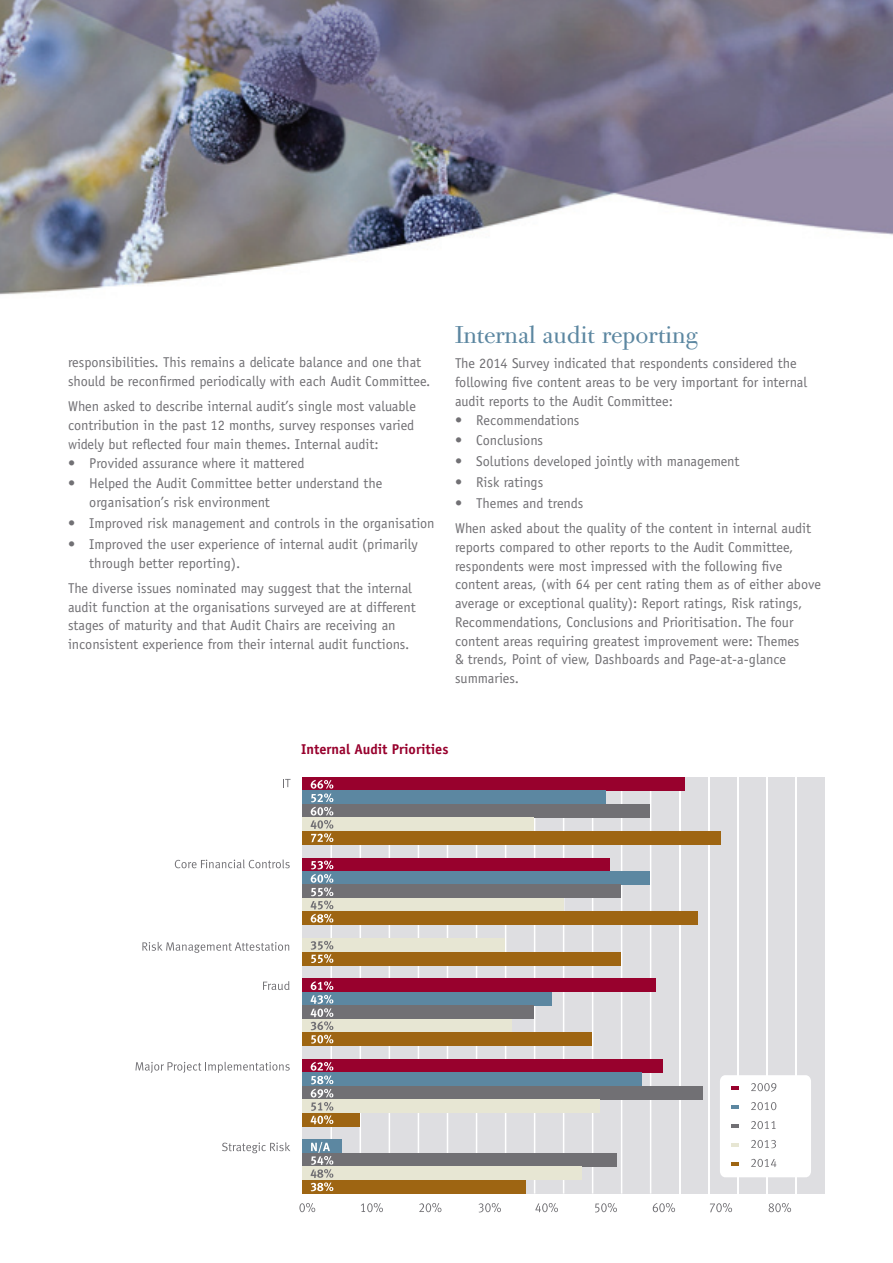
<style>
.page{position:relative;width:893px;height:1263px;background:#fff}
.page>*{position:absolute;margin:0;border:0;box-sizing:border-box;transform-origin:0 0}
.t1{font:24px "Bodoni Old Face BQ";color:#5c87a1}
.t2{font:14.25px/18.8px "Officina Sans";color:#717074}
.t3{font:700 14.25px "Officina Sans";color:#98012d}
</style>
<div class="page">
<img style="left:0;top:0;width:893px;height:295px">
<div style="left:302px;top:777px;width:523px;height:416px;background:#dedee1"></div>
<hr style="left:650px;top:777px;width:1px;height:416px;background:#fff">
<hr style="left:621px;top:777px;width:1px;height:416px;background:#fff">
<hr style="left:592px;top:777px;width:1px;height:416px;background:#fff">
<hr style="left:563px;top:777px;width:1px;height:416px;background:#fff">
<hr style="left:534px;top:777px;width:1px;height:416px;background:#fff">
<hr style="left:505px;top:777px;width:1px;height:416px;background:#fff">
<hr style="left:476px;top:777px;width:1px;height:416px;background:#fff">
<hr style="left:447px;top:777px;width:1px;height:416px;background:#fff">
<hr style="left:418px;top:777px;width:1px;height:416px;background:#fff">
<hr style="left:389px;top:777px;width:1px;height:416px;background:#fff">
<hr style="left:360px;top:777px;width:1px;height:416px;background:#fff">
<hr style="left:330px;top:777px;width:2px;height:416px;background:#fff">
<svg style="left:299px;top:1203px;width:16px;height:9px"></svg>
<svg style="left:361px;top:1203px;width:22px;height:9px"></svg>
<svg style="left:419px;top:1203px;width:22px;height:9px"></svg>
<svg style="left:479px;top:1203px;width:22px;height:9px"></svg>
<svg style="left:535px;top:1203px;width:23px;height:9px"></svg>
<svg style="left:595px;top:1203px;width:22px;height:9px"></svg>
<hr style="left:795px;top:777px;width:1px;height:416px;background:#fff">
<hr style="left:766px;top:777px;width:1px;height:416px;background:#fff">
<hr style="left:737px;top:777px;width:1px;height:416px;background:#fff">
<hr style="left:708px;top:777px;width:1px;height:416px;background:#fff">
<hr style="left:679px;top:777px;width:1px;height:416px;background:#fff">
<svg style="left:653px;top:1203px;width:22px;height:9px"></svg>
<svg style="left:710px;top:1203px;width:22px;height:9px"></svg>
<svg style="left:769px;top:1203px;width:22px;height:9px"></svg>
<svg style="left:720px;top:1075px;width:91px;height:102px;background:#f8f7f7"></svg>
<div style="left:302px;top:979px;width:354px;height:13px;background:#98012d"></div>
<div style="left:302px;top:992px;width:250px;height:13px;background:#5c87a1"></div>
<div style="left:302px;top:1005px;width:232px;height:14px;background:#717074"></div>
<div style="left:302px;top:1019px;width:210px;height:13px;background:#e7e6d3"></div>
<div style="left:302px;top:1032px;width:290px;height:14px;background:#9e6512"></div>
<svg style="left:311px;top:981px;width:22px;height:62px"></svg>
<svg style="left:263px;top:981px;width:26px;height:9px"></svg>
<div style="left:302px;top:1059px;width:360px;height:14px;background:#98012d"></div>
<div style="left:302px;top:1073px;width:340px;height:13px;background:#5c87a1"></div>
<div style="left:302px;top:1086px;width:400px;height:13px;background:#717074"></div>
<div style="left:302px;top:1099px;width:297px;height:14px;background:#e7e6d3"></div>
<div style="left:302px;top:1113px;width:58px;height:13px;background:#9e6512"></div>
<svg style="left:311px;top:1062px;width:22px;height:62px"></svg>
<svg style="left:135px;top:1062px;width:155px;height:11px"></svg>
<div style="left:302px;top:1140px;width:39px;height:13px;background:#5c87a1"></div>
<div style="left:302px;top:1153px;width:315px;height:13px;background:#717074"></div>
<div style="left:302px;top:1166px;width:279px;height:14px;background:#e7e6d3"></div>
<div style="left:302px;top:1180px;width:224px;height:13px;background:#9e6512"></div>
<svg style="left:311px;top:1142px;width:22px;height:49px"></svg>
<svg style="left:222px;top:1142px;width:68px;height:11px"></svg>
<div style="left:302px;top:938px;width:203px;height:14px;background:#e7e6d3"></div>
<div style="left:302px;top:952px;width:319px;height:13px;background:#9e6512"></div>
<svg style="left:311px;top:941px;width:22px;height:22px"></svg>
<svg style="left:142px;top:942px;width:147px;height:11px"></svg>
<div style="left:302px;top:858px;width:307px;height:13px;background:#98012d"></div>
<div style="left:302px;top:871px;width:348px;height:14px;background:#5c87a1"></div>
<div style="left:302px;top:885px;width:319px;height:13px;background:#717074"></div>
<div style="left:302px;top:898px;width:261px;height:13px;background:#e7e6d3"></div>
<div style="left:302px;top:911px;width:396px;height:14px;background:#9e6512"></div>
<svg style="left:311px;top:860px;width:22px;height:63px"></svg>
<svg style="left:175px;top:859px;width:115px;height:9px"></svg>
<div style="left:302px;top:777px;width:383px;height:14px;background:#98012d"></div>
<div style="left:302px;top:791px;width:303px;height:13px;background:#5c87a1"></div>
<div style="left:302px;top:804px;width:348px;height:13px;background:#717074"></div>
<div style="left:302px;top:817px;width:232px;height:14px;background:#e7e6d3"></div>
<div style="left:302px;top:831px;width:418px;height:13px;background:#9e6512"></div>
<svg style="left:311px;top:780px;width:22px;height:62px"></svg>
<svg style="left:283px;top:779px;width:8px;height:8px"></svg>
<p class="t2" style="left:68px;top:353px;width:364px">responsibilities. This remains a delicate balance and one that should be reconfirmed periodically with each Audit Committee.</p>
<p class="t2" style="left:68px;top:397px;width:349px;text-align:justify">When asked to describe internal audit’s single most valuable contribution in the past 12 months, survey responses varied widely but reflected four main themes. Internal audit:</p>
<p class="t2" style="left:68px;top:453px;width:238px">• Provided assurance where it mattered</p>
<p class="t2" style="left:89px;top:474px;width:295px;text-indent:-21px">• Helped the Audit Committee better understand the organisation’s risk environment</p>
<p class="t2" style="left:68px;top:514px;width:368px">• Improved risk management and controls in the organisation</p>
<p class="t2" style="left:89px;top:535px;width:330px;text-indent:-21px">• Improved the user experience of internal audit (primarily through better reporting).</p>
<p class="t2" style="left:68px;top:579px;width:349px">The diverse issues nominated may suggest that the internal audit function at the organisations surveyed are at different stages of maturity and that Audit Chairs are receiving an inconsistent experience from their internal audit functions.</p>
<h1 class="t1" style="left:455px;top:320px;width:245px">Internal audit reporting</h1>
<p class="t2" style="left:455px;top:354px;width:354px">The 2014 Survey indicated that respondents considered the following five content areas to be very important for internal audit reports to the Audit Committee:</p>
<p class="t2" style="left:455px;top:410px;width:126px">• Recommendations</p>
<p class="t2" style="left:455px;top:431px;width:90px">• Conclusions</p>
<p class="t2" style="left:455px;top:452px;width:286px">• Solutions developed jointly with management</p>
<p class="t2" style="left:455px;top:473px;width:90px">• Risk ratings</p>
<p class="t2" style="left:455px;top:491px;width:358px;line-height:25px">• Themes and trends<br>When asked about the quality of the content in internal audit</p>
<p class="t2" style="left:455px;top:538px;width:368px">reports compared to other reports to the Audit Committee, respondents were most impressed with the following five content areas, (with 64 per cent rating them as of either above average or exceptional quality): Report ratings, Risk ratings, Recommendations, Conclusions and Prioritisation. The four content areas requiring greatest improvement were: Themes<br>&amp; trends, Point of view, Dashboards and Page-at-a-glance summaries.</p>
<p class="t3" style="left:301px;top:741px;width:149px">Internal Audit Priorities</p>
</div>
